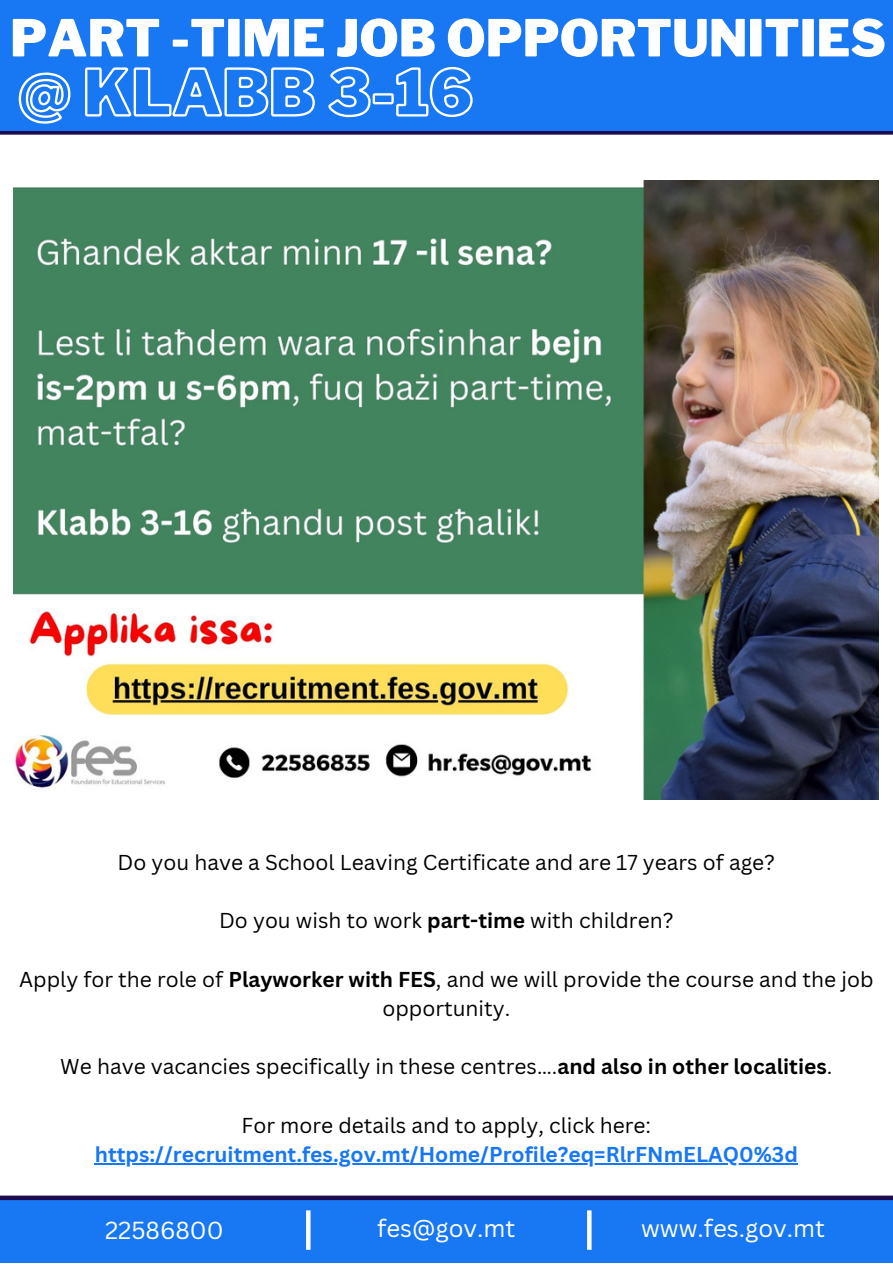
<style>
.page{position:relative;width:893px;height:1264px;background:#fff}
.page>*{position:absolute;margin:0;border:0;box-sizing:border-box;transform-origin:0 0}
.t1{font:900 50.55px "Libre Franklin";color:#fff}
.t2{font:24px "Canva Sans";color:#fff}
.t3{font:21px/29.2px "Canva Sans";color:#000;text-align:center}
.t4{font:700 21px "Canva Sans";color:#1877f2}
.s1{font-weight:700}
</style>
<div class="page">
<div style="left:0;top:1197px;width:892px;height:65px;background:#1877f2"></div>
<hr style="left:306px;top:1210px;width:4px;height:39px;background:#fff">
<svg style="left:587px;top:1210px;width:4px;height:39px"></svg>
<div style="left:0;top:1195px;width:892px;height:5px;background:#1d0d50"></div>
<div style="left:0;top:130px;width:892px;height:5px;background:#1d0d50"></div>
<div style="left:0;top:0;width:892px;height:130px;background:#1877f2"></div>
<img style="left:13px;top:180px;width:865px;height:620px">
<svg style="left:18px;top:66px;width:455px;height:58px"></svg>
<hr style="left:95px;top:1163px;width:702px;height:1px;background:#1877f2">
<p class="t1" style="left:10px;top:8px;width:877px">PART -TIME JOB OPPORTUNITIES</p>
<p class="t3" style="left:117px;top:847px;width:659px">Do you have a School Leaving Certificate and are 17 years of age?</p>
<p class="t3" style="left:219px;top:905px;width:456px">Do you wish to work <span class="s1">part-time</span> with children?</p>
<p class="t3" style="left:19px;top:963px;width:855px">Apply for the role of <span class="s1">Playworker with FES</span>, and we will provide the course and the job opportunity.</p>
<p class="t3" style="left:60px;top:1051px;width:773px">We have vacancies specifically in these centres….<span class="s1">and also in other localities</span>.</p>
<p class="t3" style="left:241px;top:1110px;width:411px">For more details and to apply, click here:</p>
<p class="t4" style="left:95px;top:1139px;width:704px">https://recruitment.fes.gov.mt/Home/Profile?eq=RlrFNmELAQ0%3d</p>
<p class="t2" style="left:105px;top:1212px;width:120px">22586800</p>
<p class="t2" style="left:377px;top:1210px;width:140px">fes@gov.mt</p>
<p class="t2" style="left:641px;top:1210px;width:185px">www.fes.gov.mt</p>
<p class="t2" style="left:102px;top:1212px;width:115px">22586829</p>
</div>
